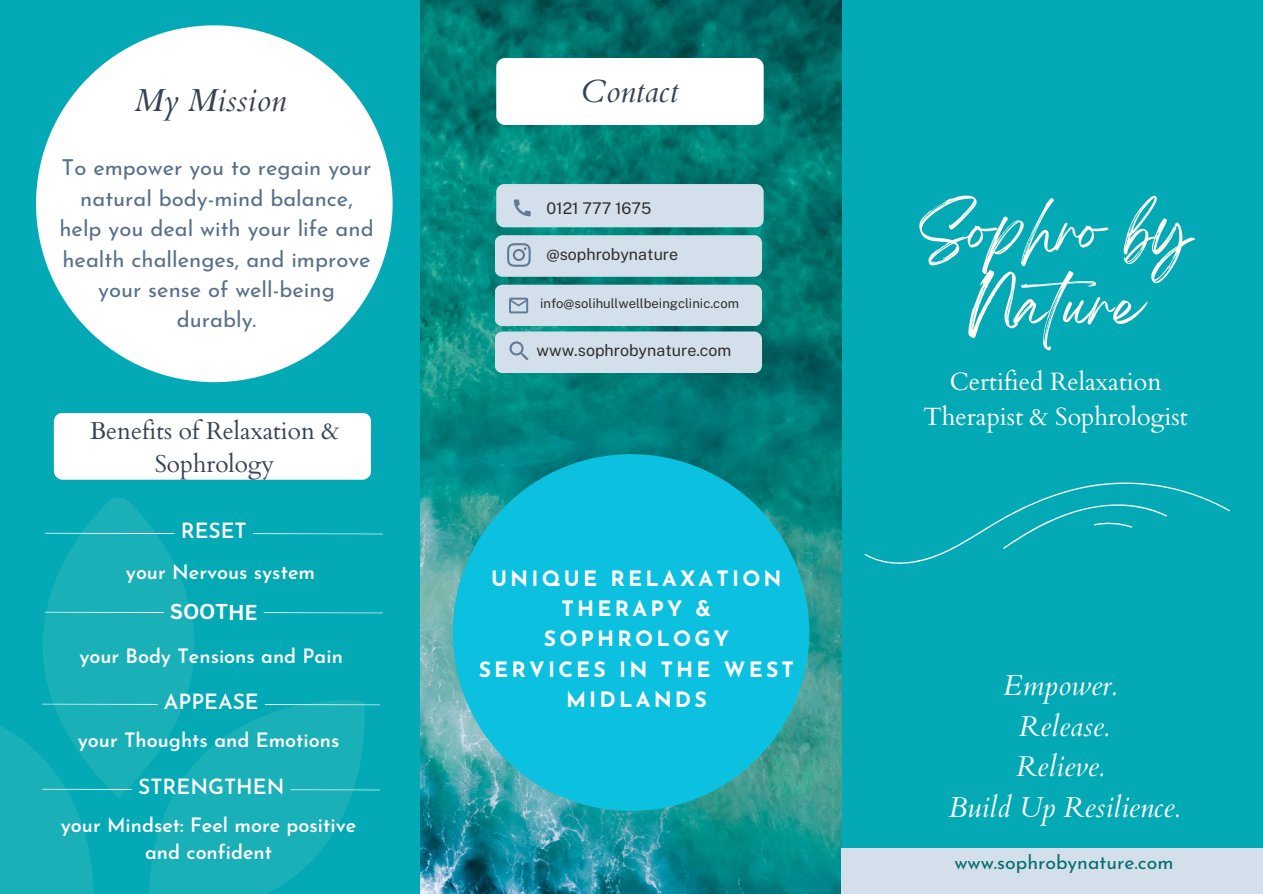
<style>
.page{position:relative;width:1263px;height:894px;background:#fff}
.page>*{position:absolute;margin:0;border:0;box-sizing:border-box;transform-origin:0 0}
.t1{font:53.55px/74.2px "Breathing";color:#fffcf5;text-align:center}
.t2{font:italic 31.8px "Cardo";color:#374253}
.t3{font:italic 28.8px/40.5px "Cardo";color:#fff;text-align:center}
.t4{font:24.9px/34.8px "Cardo";color:#fff;text-align:center}
.t5{font:24.3px/33.8px "Cardo";color:#374253;text-align:center}
.t6{font:22.05px/30.3px "Josefin Sans";color:#56708b;text-align:center}
.t7{font:700 21.15px/30.3px "Josefin Sans";letter-spacing:.15em;color:#fff;text-align:center}
.t8{font:600 21px "Josefin Sans";letter-spacing:-.005em;color:#fff}
.t9{font:700 21px "Canva Sans";color:#fff}
.t10{font:600 19.8px/26.5px "Josefin Sans";color:#fff;text-align:center}
.t11{font:19.5px "Josefin Sans";color:#026e6b}
.t12{font:16.05px "Public Sans";color:#2e2d30}
.t13{font:13.05px "Public Sans";color:#2e2d30}
</style>
<div class="page">
<div style="left:0;top:0;width:1263px;height:893px;background:#03a9b4"></div>
<img style="left:421px;top:0;width:420px;height:893px">
<div style="left:496px;top:58px;width:268px;height:67px;background:#fff;border-radius:9px"></div>
<div style="left:496px;top:184px;width:268px;height:43px;background:#d3dfeb;border-radius:8px"></div>
<svg style="left:514px;top:199px;width:17px;height:17px"></svg>
<svg style="left:1003px;top:482px;width:165px;height:67px"></svg>
<div style="left:841px;top:848px;width:422px;height:45px;background:#d3dfeb"></div>
<div style="left:54px;top:412px;width:317px;height:67px;background:#fff;border-radius:9px"></div>
<svg style="left:264px;top:533px;width:119px;height:1px"></svg>
<svg style="left:264px;top:612px;width:119px;height:1px"></svg>
<div style="left:36px;top:25px;width:357px;height:357px;background:#fff;border-radius:50%"></div>
<svg style="left:43px;top:498px;width:151px;height:200px;fill:#1ab0b8"></svg>
<svg style="left:0;top:698px;width:381px;height:195px"></svg>
<div style="left:495px;top:235px;width:267px;height:42px;background:#d3dfeb;border-radius:8px"></div>
<svg style="left:507px;top:243px;width:24px;height:24px"></svg>
<div style="left:495px;top:331px;width:267px;height:42px;background:#d3dfeb;border-radius:8px"></div>
<svg style="left:509px;top:341px;width:20px;height:19px"></svg>
<div style="left:495px;top:284px;width:267px;height:42px;background:#d3dfeb;border-radius:8px"></div>
<svg style="left:509px;top:297px;width:19px;height:16px"></svg>
<div style="left:453px;top:454px;width:356px;height:356px;background:#0cc0df;border-radius:50%"></div>
<h2 class="t2" style="left:134px;top:80px;width:153px">My Mission</h2>
<p class="t6" style="left:59px;top:155px;width:316px">To empower you to regain your natural body-mind balance, help you deal with your life and health challenges, and improve your sense of well-being durably.</p>
<p class="t5" style="left:90px;top:414px;width:251px">Benefits of Relaxation &amp;<br>Sophrology</p>
<p class="t8" style="left:181px;top:522px;width:68px">RESET</p>
<p class="t10" style="left:126px;top:560px;width:191px">your Nervous system</p>
<p class="t9" style="left:170px;top:597px;width:89px">SOOTHE</p>
<p class="t10" style="left:79px;top:644px;width:265px">your Body Tensions and Pain</p>
<p class="t8" style="left:164px;top:693px;width:96px">APPEASE</p>
<p class="t10" style="left:78px;top:728px;width:263px">your Thoughts and Emotions</p>
<p class="t8" style="left:138px;top:778px;width:148px">STRENGTHEN</p>
<p class="t10" style="left:61px;top:813px;width:297px">your Mindset: Feel more positive and confident</p>
<h2 class="t2" style="left:582px;top:71px;width:98px">Contact</h2>
<p class="t12" style="left:546px;top:198px;width:107px">0121 777 1675</p>
<p class="t12" style="left:546px;top:245px;width:133px">@sophrobynature</p>
<p class="t13" style="left:540px;top:295px;width:200px">info@solihullwellbeingclinic.com</p>
<p class="t12" style="left:536px;top:341px;width:197px">www.sophrobynature.com</p>
<p class="t7" style="left:479px;top:565px;width:317px">UNIQUE RELAXATION<br>THERAPY &amp;<br>SOPHROLOGY<br>SERVICES IN THE WEST<br>MIDLANDS</p>
<h1 class="t1" style="left:919px;top:209px;width:274px">Sophro by<br>Nature</h1>
<p class="t4" style="left:923px;top:364px;width:266px">Certified Relaxation<br>Therapist &amp; Sophrologist</p>
<h3 class="t3" style="left:948px;top:665px;width:233px">Empower.<br>Release.<br>Relieve.<br>Build Up Resilience.</h3>
<p class="t11" style="left:954px;top:854px;width:221px">www.sophrobynature.com</p>
</div>
